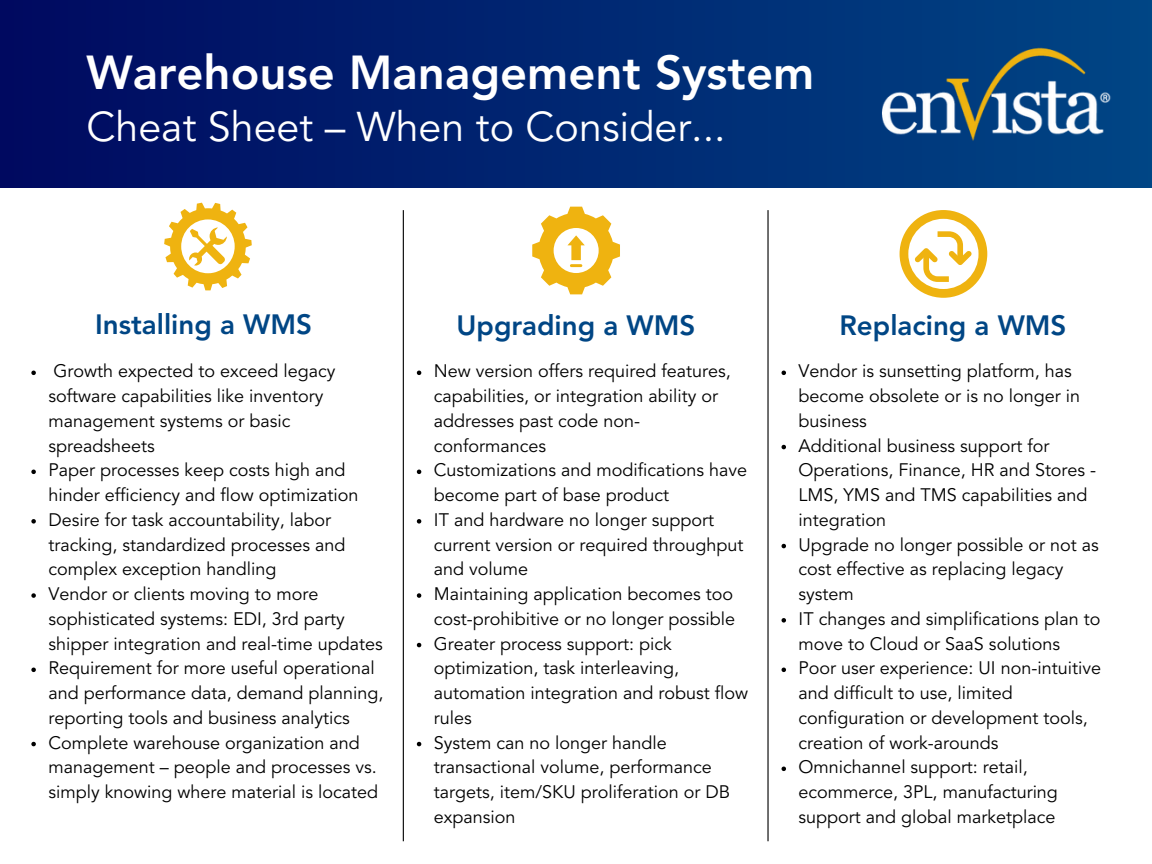
<style>
.page{position:relative;width:1152px;height:864px;background:#fff}
.page>*{position:absolute;margin:0;border:0;box-sizing:border-box;transform-origin:0 0}
.t1{font:800 47.25px "Avenir LT Pro";color:#fff}
.t2{font:41.25px "Avenir LT Pro";color:#fff}
.t3{font:800 27.75px "Avenir LT Pro";color:#004685}
.t4{font:18px/24.8px "Avenir LT Pro";color:#000}
</style>
<div class="page">
<div style="left:0;top:0;width:1152px;height:187px;background:linear-gradient(to right,#000960,#004685)"></div>
<img style="left:876px;top:44px;width:243px;height:105px">
<svg style="left:417px;top:371px;width:4px;height:4px"></svg>
<svg style="left:417px;top:470px;width:4px;height:4px"></svg>
<svg style="left:417px;top:519px;width:4px;height:5px"></svg>
<svg style="left:417px;top:593px;width:4px;height:5px"></svg>
<svg style="left:417px;top:643px;width:4px;height:4px"></svg>
<svg style="left:417px;top:742px;width:4px;height:4px"></svg>
<svg style="left:782px;top:371px;width:4px;height:4px"></svg>
<svg style="left:782px;top:445px;width:4px;height:4px"></svg>
<svg style="left:782px;top:544px;width:4px;height:4px"></svg>
<svg style="left:782px;top:618px;width:4px;height:5px"></svg>
<svg style="left:782px;top:668px;width:4px;height:4px"></svg>
<svg style="left:782px;top:767px;width:4px;height:4px"></svg>
<hr style="left:403px;top:210px;width:1px;height:631px;background:#000">
<hr style="left:767px;top:210px;width:2px;height:631px;background:#000">
<svg style="left:164px;top:203px;width:88px;height:87px"></svg>
<svg style="left:532px;top:207px;width:88px;height:87px"></svg>
<svg style="left:900px;top:210px;width:87px;height:88px"></svg>
<svg style="left:31px;top:371px;width:5px;height:4px"></svg>
<svg style="left:31px;top:470px;width:5px;height:4px"></svg>
<svg style="left:31px;top:519px;width:5px;height:5px"></svg>
<svg style="left:31px;top:593px;width:5px;height:5px"></svg>
<svg style="left:31px;top:668px;width:5px;height:4px"></svg>
<svg style="left:31px;top:742px;width:5px;height:4px"></svg>
<p class="t1" style="left:86px;top:54px;width:729px">Warehouse Management System</p>
<p class="t2" style="left:86px;top:110px;width:641px">Cheat Sheet – When to Consider...</p>
<p class="t3" style="left:95px;top:313px;width:218px">Installing a WMS</p>
<p class="t3" style="left:457px;top:314px;width:240px">Upgrading a WMS</p>
<p class="t3" style="left:839px;top:314px;width:229px">Replacing a WMS</p>
<p class="t4" style="left:48px;top:360px;width:289px">Growth expected to exceed legacy software capabilities like inventory management systems or basic spreadsheets</p>
<p class="t4" style="left:48px;top:459px;width:311px">Paper processes keep costs high and hinder efficiency and flow optimization</p>
<p class="t4" style="left:48px;top:509px;width:298px">Desire for task accountability, labor tracking, standardized processes and complex exception handling</p>
<p class="t4" style="left:48px;top:583px;width:336px">Vendor or clients moving to more sophisticated systems: EDI, 3rd party shipper integration and real-time updates</p>
<p class="t4" style="left:48px;top:657px;width:337px">Requirement for more useful operational and performance data, demand planning, reporting tools and business analytics</p>
<p class="t4" style="left:48px;top:732px;width:331px">Complete warehouse organization and management – people and processes vs. simply knowing where material is located</p>
<p class="t4" style="left:434px;top:360px;width:298px">New version offers required features, capabilities, or integration ability or addresses past code non&shy;conformances</p>
<p class="t4" style="left:434px;top:459px;width:315px">Customizations and modifications have become part of base product</p>
<p class="t4" style="left:434px;top:509px;width:311px">IT and hardware no longer support current version or required throughput and volume</p>
<p class="t4" style="left:434px;top:583px;width:303px">Maintaining application becomes too cost-prohibitive or no longer possible</p>
<p class="t4" style="left:434px;top:633px;width:316px">Greater process support: pick optimization, task interleaving, automation integration and robust flow rules</p>
<p class="t4" style="left:434px;top:732px;width:298px">System can no longer handle transactional volume, performance targets, item/SKU proliferation or DB expansion</p>
<p class="t4" style="left:799px;top:360px;width:283px">Vendor is sunsetting platform, has become obsolete or is no longer in business</p>
<p class="t4" style="left:799px;top:435px;width:299px">Additional business support for<br>Operations, Finance, HR and Stores -<br>LMS, YMS and TMS capabilities and integration</p>
<p class="t4" style="left:799px;top:534px;width:302px">Upgrade no longer possible or not as cost effective as replacing legacy system</p>
<p class="t4" style="left:799px;top:608px;width:303px">IT changes and simplifications plan to move to Cloud or SaaS solutions</p>
<p class="t4" style="left:799px;top:657px;width:304px">Poor user experience: UI non-intuitive and difficult to use, limited configuration or development tools, creation of work-arounds</p>
<p class="t4" style="left:799px;top:756px;width:261px">Omnichannel support: retail, ecommerce, 3PL, manufacturing support and global marketplace</p>
</div>
